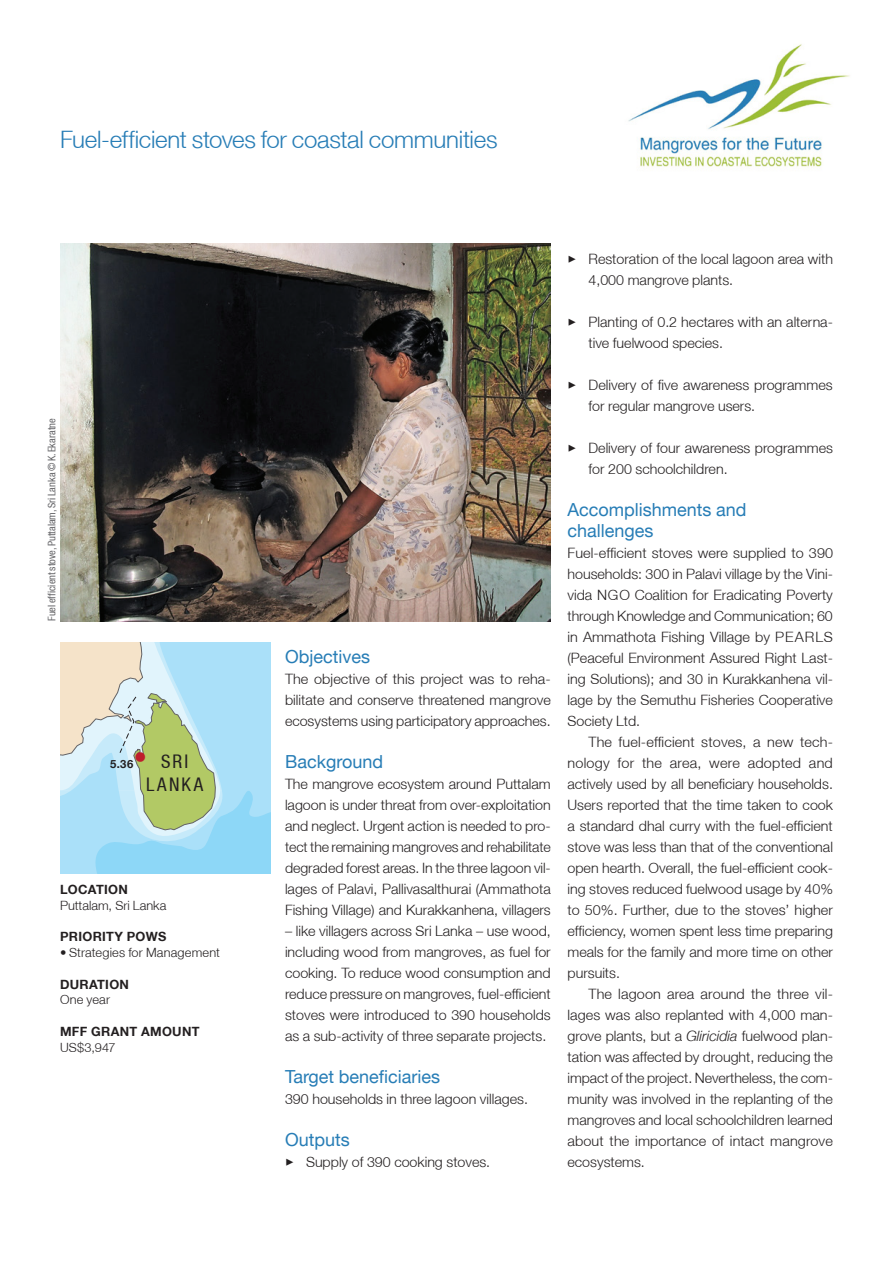
<style>
.page{position:relative;width:893px;height:1263px;background:#fff}
.page>*{position:absolute;margin:0;border:0;box-sizing:border-box;transform-origin:0 0}
.Heading_1_-_extended{font:300 24px "Helvetica Neue LT";letter-spacing:-.01em;color:#277db6}
.t1{font:condensed 18.75px/22.5px "Helvetica Neue LT";letter-spacing:.12em;color:#231f20}
.Heading_2{font:18px/21px "Helvetica Neue LT";color:#277db6}
.Text_-_no_indent{font:300 14.25px/21px "Helvetica Neue LT";color:#231f20;text-align:justify}
.Text{font:300 14.25px/21px "Helvetica Neue LT";color:#231f20;text-align:justify}
.List{font:300 14.25px/21px "Helvetica Neue LT";color:#231f20}
.Text_-_no_indent-2{font:300 12.75px "Helvetica Neue LT";letter-spacing:.01em;color:#231f20}
.Text_-_no_indent-3{font:700 12.75px "Helvetica Neue LT";letter-spacing:.025em;color:#231f20}
.t2{font:700 11.25px "Helvetica Neue LT";color:#231f20}
.t3{font:condensed 10.5px "Helvetica Neue LT";color:#636366}
.s1{font-style:italic}
</style>
<div class="page">
<img style="left:628px;top:44px;width:222px;height:125px">
<svg style="left:60px;top:642px;width:210px;height:231px;background:#b8dddc"></svg>
<img style="left:60px;top:243px;width:491px;height:378px">
<p class="Heading_1_-_extended" style="left:60px;top:125px;width:439px">Fuel-efficient stoves for coastal communities</p>
<p class="t3" style="left:46px;top:621px;width:205px;rotate:-90deg">Fuel efficient stove, Puttalam, Sri Lanka © K. Ekaratne</p>
<p class="t1" style="left:146px;top:750px;width:59px;text-indent:-11px"><sup>Ú</sup> SRI<br>LANKA</p>
<p class="t2" style="left:110px;top:757px;width:25px">5.36</p>
<p class="Text_-_no_indent-3" style="left:60px;top:882px;width:69px">LOCATION</p>
<p class="Text_-_no_indent-2" style="left:60px;top:897px;width:108px">Puttalam, Sri Lanka</p>
<p class="Text_-_no_indent-3" style="left:60px;top:929px;width:108px">PRIORITY POWS</p>
<p class="Text_-_no_indent-2" style="left:60px;top:945px;width:162px">• Strategies for Management</p>
<p class="Text_-_no_indent-3" style="left:60px;top:976px;width:71px">DURATION</p>
<p class="Text_-_no_indent-2" style="left:60px;top:992px;width:52px">One year</p>
<p class="Text_-_no_indent-3" style="left:60px;top:1023px;width:141px">MFF GRANT AMOUNT</p>
<p class="Text_-_no_indent-2" style="left:60px;top:1039px;width:57px">US$3,947</p>
<p class="Heading_2" style="left:285px;top:646px;width:87px">Objectives</p>
<p class="Text_-_no_indent" style="left:285px;top:668px;width:267px">The objective of this project was to reha&shy;bilitate and conserve threatened mangrove ecosystems using participatory approaches.</p>
<p class="Heading_2" style="left:285px;top:751px;width:100px">Background</p>
<p class="Text_-_no_indent" style="left:285px;top:773px;width:267px">The mangrove ecosystem around Puttalam lagoon is under threat from over-exploitation and neglect. Urgent action is needed to pro&shy;tect the remaining mangroves and rehabilitate degraded forest areas. In the three lagoon vil&shy;lages of Palavi, Pallivasalthurai (Ammathota Fishing Village) and Kurakkanhena, villagers</p>
<p class="Text_-_no_indent" style="left:285px;top:920px;width:267px">– like villagers across Sri Lanka – use wood, including wood from mangroves, as fuel for cooking. To reduce wood consumption and reduce pressure on mangroves, fuel-efficient stoves were introduced to 390 households as a sub-activity of three separate projects.</p>
<p class="Heading_2" style="left:285px;top:1066px;width:156px">Target beneficiaries</p>
<p class="Text_-_no_indent" style="left:285px;top:1088px;width:244px">390 households in three lagoon villages.</p>
<p class="Heading_2" style="left:285px;top:1129px;width:66px">Outputs</p>
<p class="List" style="left:306px;top:1151px;width:186px">Supply of 390 cooking stoves.</p>
<p class="List" style="left:588px;top:248px;width:246px">Restoration of the local lagoon area with<br>4,000 mangrove plants.</p>
<p class="List" style="left:588px;top:311px;width:246px">Planting of 0.2 hectares with an alterna&shy;tive fuelwood species.</p>
<p class="List" style="left:588px;top:374px;width:246px">Delivery of five awareness programmes for regular mangrove users.</p>
<p class="List" style="left:588px;top:437px;width:246px">Delivery of four awareness programmes for 200 schoolchildren.</p>
<p class="Heading_2" style="left:567px;top:499px;width:180px">Accomplishments and challenges</p>
<p class="Text_-_no_indent" style="left:567px;top:542px;width:267px">Fuel-efficient stoves were supplied to 390 households: 300 in Palavi village by the Vini&shy;vida NGO Coalition for Eradicating Poverty through Knowledge and Communication; 60 in Ammathota Fishing Village by PEARLS (Peaceful Environment Assured Right Last&shy;ing Solutions); and 30 in Kurakkanhena vil&shy;lage by the Semuthu Fisheries Cooperative Society Ltd.</p>
<p class="Text" style="left:567px;top:731px;width:267px;text-indent:21px">The fuel-efficient stoves, a new tech&shy;nology for the area, were adopted and actively used by all beneficiary households.<br>Users reported that the time taken to cook a standard dhal curry with the fuel-efficient stove was less than that of the conventional open hearth. Overall, the fuel-efficient cook&shy;ing stoves reduced fuelwood usage by 40% to 50%. Further, due to the stoves’ higher efficiency, women spent less time preparing meals for the family and more time on other pursuits.</p>
<p class="Text" style="left:567px;top:983px;width:267px;text-indent:21px">The lagoon area around the three vil&shy;lages was also replanted with 4,000 man&shy;grove plants, but a <span class="s1">Gliricidia</span> fuelwood plan&shy;tation was affected by drought, reducing the impact of the project. Nevertheless, the com&shy;munity was involved in the replanting of the mangroves and local schoolchildren learned about the importance of intact mangrove ecosystems.</p>
</div>
